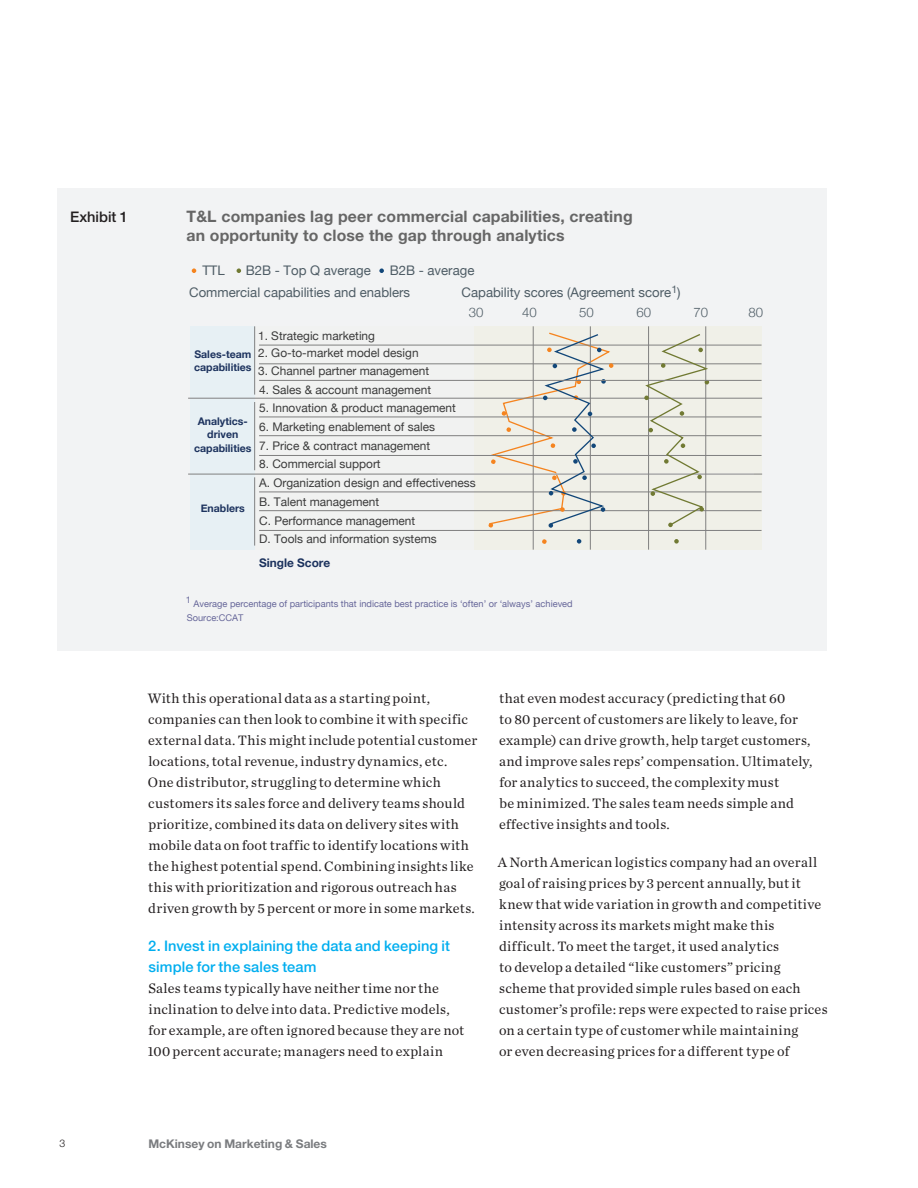
<style>
.page{position:relative;width:918px;height:1188px;background:#fff}
.page>*{position:absolute;margin:0;border:0;box-sizing:border-box;transform-origin:0 0}
.t1{font:700 15.9px/19px "Helvetica Neue LT Std";letter-spacing:.01em;color:#666}
.Heading{font:500 14.7px/21px "Helvetica Neue LT Std";letter-spacing:.01em;color:#00aeef}
.Exhibit_headers{font:500 14.7px "Helvetica Neue LT Std";color:#231f20}
.Body_Chronicle{font:14.25px/21px "Chronicle Text G1";letter-spacing:.02em;color:#231f20}
.t2{font:13.2px/21.8px "Helvetica Neue";color:#4e5c65}
.t3{font:300 13.2px "Helvetica Neue";color:#4e5c65}
.Footnotes{font:700 12px "Helvetica Neue LT Std";color:#7a7c7f}
.t4{font:11.85px/18.8px "Helvetica Neue";color:#3b3b3b}
.t5{font:700 11.85px "Helvetica Neue";color:#1d335e}
.t6{font:700 10.5px/13.4px "Helvetica Neue";color:#1d335e;text-align:center}
.t7{font:300 10.5px "Helvetica Neue LT Std";color:#231f20}
.t8{font:9.3px/13.8px "Helvetica Neue";color:#669}
</style>
<div class="page">
<div style="left:58px;top:188px;width:769px;height:463px;background:#f2f3f4"></div>
<div style="left:474px;top:326px;width:288px;height:223px;background:#f0f0e8"></div>
<div style="left:191px;top:326px;width:64px;height:223px;background:#e7f0f4"></div>
<hr style="left:259px;top:364px;width:503px;height:1px;background:#808080">
<hr style="left:259px;top:345px;width:503px;height:1px;background:#808080">
<hr style="left:259px;top:435px;width:503px;height:1px;background:#808080">
<hr style="left:259px;top:455px;width:503px;height:1px;background:#808080">
<hr style="left:259px;top:417px;width:503px;height:1px;background:#808080">
<hr style="left:188px;top:398px;width:574px;height:1px;background:#808080">
<hr style="left:259px;top:510px;width:503px;height:1px;background:#808080">
<hr style="left:259px;top:530px;width:503px;height:1px;background:#808080">
<hr style="left:259px;top:492px;width:503px;height:1px;background:#808080">
<hr style="left:437px;top:473px;width:317px;height:2px;background:#fff">
<hr style="left:188px;top:474px;width:574px;height:1px;background:#808080">
<hr style="left:254px;top:326px;width:1px;height:69px;background:#808080">
<hr style="left:533px;top:326px;width:1px;height:224px;background:#808080">
<hr style="left:590px;top:326px;width:1px;height:224px;background:#808080">
<hr style="left:648px;top:326px;width:1px;height:224px;background:#808080">
<hr style="left:705px;top:326px;width:1px;height:224px;background:#808080">
<hr style="left:254px;top:402px;width:1px;height:68px;background:#808080">
<hr style="left:254px;top:477px;width:1px;height:69px;background:#808080">
<svg style="left:577px;top:539px;width:4px;height:5px"></svg>
<svg style="left:674px;top:539px;width:5px;height:5px"></svg>
<svg style="left:542px;top:539px;width:5px;height:5px"></svg>
<svg style="left:488px;top:332px;width:125px;height:196px"></svg>
<svg style="left:643px;top:333px;width:67px;height:194px"></svg>
<hr style="left:259px;top:380px;width:503px;height:1px;background:#808080">
<svg style="left:192px;top:268px;width:4px;height:5px"></svg>
<svg style="left:237px;top:268px;width:4px;height:5px"></svg>
<svg style="left:379px;top:268px;width:5px;height:5px"></svg>
<h6 class="Exhibit_headers" style="left:70px;top:208px;width:59px">Exhibit 1</h6>
<p class="t1" style="left:187px;top:206px;width:448px">T&amp;L companies lag peer commercial capabilities, creating an opportunity to close the gap through analytics</p>
<p class="t2" style="left:202px;top:260px;width:24px">TTL</p>
<p class="t2" style="left:246px;top:260px;width:127px">B2B - Top Q average</p>
<p class="t2" style="left:462px;top:260px;width:221px;text-indent:-72px">B2B - average<br>Capability scores (Agreement score<sup>1</sup>)</p>
<p class="t3" style="left:469px;top:301px;width:16px">30</p>
<p class="t3" style="left:522px;top:301px;width:16px">40</p>
<p class="t3" style="left:579px;top:301px;width:16px">50</p>
<p class="t3" style="left:636px;top:301px;width:16px">60</p>
<p class="t3" style="left:694px;top:301px;width:16px">70</p>
<p class="t3" style="left:749px;top:301px;width:16px">80</p>
<p class="t2" style="left:189px;top:282px;width:222px">Commercial capabilities and enablers</p>
<p class="t4" style="left:258px;top:327px;width:118px">1. Strategic marketing</p>
<p class="t4" style="left:258px;top:344px;width:162px">2. Go-to-market model design</p>
<p class="t4" style="left:258px;top:362px;width:173px">3. Channel partner management</p>
<p class="t6" style="left:194px;top:347px;width:59px;text-align:left">Sales-team capabilities</p>
<p class="t6" style="left:194px;top:415px;width:59px">Analytics&shy;driven capabilities</p>
<p class="t4" style="left:259px;top:381px;width:173px">4. Sales &amp; account management</p>
<p class="t4" style="left:259px;top:399px;width:198px">5. Innovation &amp; product management</p>
<p class="t4" style="left:259px;top:418px;width:177px">6. Marketing enablement of sales</p>
<p class="t4" style="left:259px;top:437px;width:173px">7. Price &amp; contract management</p>
<p class="t4" style="left:259px;top:456px;width:123px">8. Commercial support</p>
<p class="t6" style="left:201px;top:502px;width:46px">Enablers</p>
<p class="t4" style="left:259px;top:474px;width:218px">A. Organization design and effectiveness<br>B. Talent management<br>C. Performance management<br>D. Tools and information systems</p>
<p class="t5" style="left:259px;top:554px;width:73px">Single Score</p>
<p class="t8" style="left:186px;top:597px;width:388px">1 Average percentage of participants that indicate best practice is ‘often’ or ‘always’ achieved<br>Source:CCAT</p>
<p class="Body_Chronicle" style="left:148px;top:687px;width:331px">With this operational data as a starting point, companies can then look to combine it with specific external data. This might include potential customer locations, total revenue, industry dynamics, etc.<br>One distributor, struggling to determine which customers its sales force and delivery teams should prioritize, combined its data on delivery sites with mobile data on foot traffic to identify locations with the highest potential spend. Combining insights like this with prioritization and rigorous outreach has driven growth by 5 percent or more in some markets.</p>
<h3 class="Heading" style="left:148px;top:935px;width:303px">2. Invest in explaining the data and keeping it simple for the sales team</h3>
<p class="Body_Chronicle" style="left:148px;top:977px;width:318px">Sales teams typically have neither time nor the inclination to delve into data. Predictive models, for example, are often ignored because they are not 100 percent accurate; managers need to explain</p>
<p class="Body_Chronicle" style="left:499px;top:687px;width:315px">that even modest accuracy (predicting that 60<br>to 80 percent of customers are likely to leave, for example) can drive growth, help target customers, and improve sales reps’ compensation. Ultimately, for analytics to succeed, the complexity must<br>be minimized. The sales team needs simple and effective insights and tools.</p>
<p class="Body_Chronicle" style="left:498px;top:851px;width:331px">A North American logistics company had an overall goal of raising prices by 3 percent annually, but it knew that wide variation in growth and competitive intensity across its markets might make this difficult. To meet the target, it used analytics<br>to develop a detailed “like customers” pricing scheme that provided simple rules based on each customer’s profile: reps were expected to raise prices on a certain type of customer while maintaining<br>or even decreasing prices for a different type of</p>
<p class="t7" style="left:60px;top:1137px;width:7px">3</p>
<p class="Footnotes" style="left:148px;top:1136px;width:180px">McKinsey on Marketing &amp; Sales</p>
</div>
